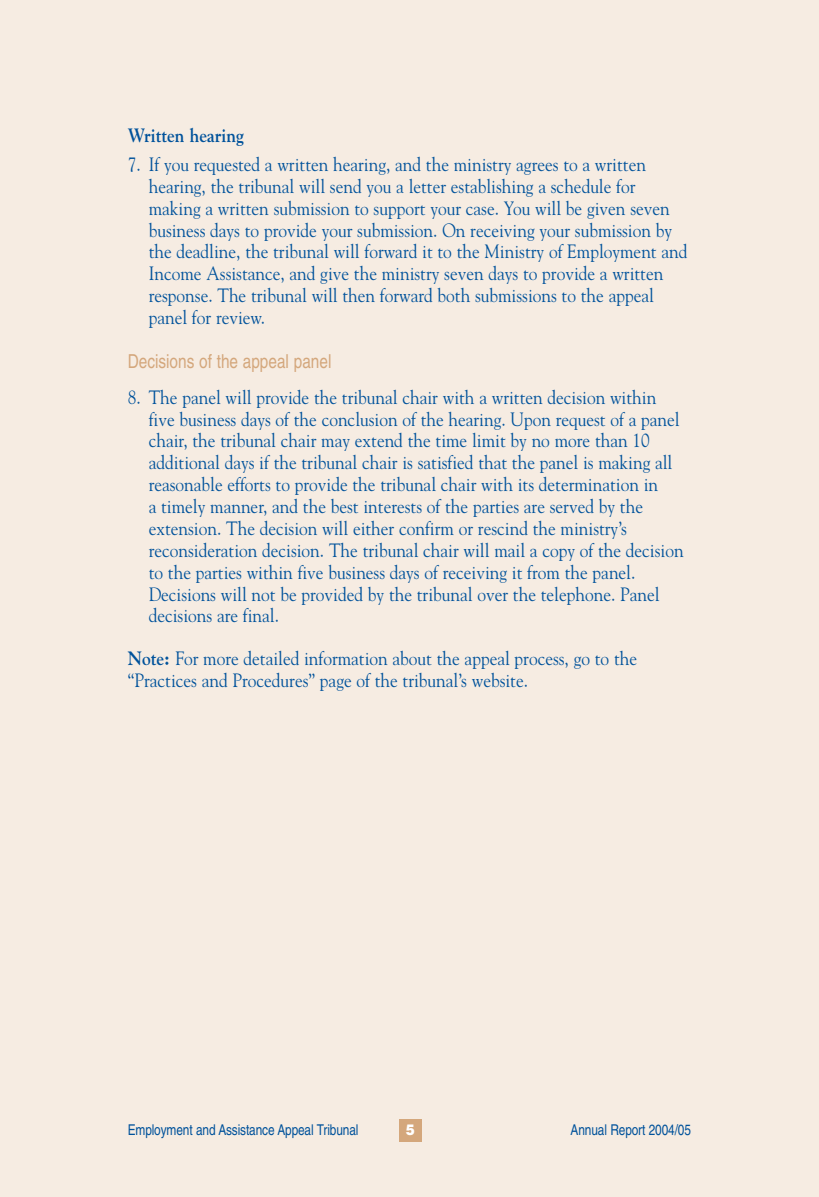
<style>
.page{position:relative;width:819px;height:1197px;background:#f6ece2}
.page>*{position:absolute;margin:0;border:0;box-sizing:border-box;transform-origin:0 0}
.t1{font:19.25px/21.9px "Goudy";color:#00529b;scale:.9 1}
.t2{font:19.25px "Helvetica";color:#d4a77c;scale:.8 1}
.t3{font:700 19.25px "Goudy";color:#00529b;scale:.9 1}
.t4{font:14.88px "Helvetica";letter-spacing:-.01em;color:#00529b;scale:.8 1}
.t5{font:900 14.88px "Helvetica";color:#fff;scale:.9 1}
.s1{font-weight:700}
</style>
<div class="page">
<div style="left:399px;top:1119px;width:23px;height:23px;background:#d4a77c"></div>
<p class="t3" style="left:128px;top:128px;width:130px">Written hearing</p>
<p class="t1" style="left:149px;top:155px;width:600px;text-indent:-21px">7. If you requested a written hearing, and the ministry agrees to a written hearing, the tribunal will send you a letter establishing a schedule for making a written submission to support your case. You will be given seven business days to provide your submission. On receiving your submission by the deadline, the tribunal will forward it to the Ministry of Employment and Income Assistance, and give the ministry seven days to provide a written response. The tribunal will then forward both submissions to the appeal panel for review.</p>
<p class="t2" style="left:128px;top:354px;width:256px">Decisions of the appeal panel</p>
<p class="t1" style="left:149px;top:388px;width:596px;text-indent:-21px">8. The panel will provide the tribunal chair with a written decision within five business days of the conclusion of the hearing. Upon request of a panel chair, the tribunal chair may extend the time limit by no more than 10 additional days if the tribunal chair is satisfied that the panel is making all reasonable efforts to provide the tribunal chair with its determination in<br>a timely manner, and the best interests of the parties are served by the extension. The decision will either confirm or rescind the ministry’s reconsideration decision. The tribunal chair will mail a copy of the decision to the parties within five business days of receiving it from the panel.<br>Decisions will not be provided by the tribunal over the telephone. Panel decisions are final.</p>
<p class="t1" style="left:128px;top:649px;width:567px"><span class="s1">Note:</span> For more detailed information about the appeal process, go to the “Practices and Procedures” page of the tribunal’s website.</p>
<p class="t4" style="left:128px;top:1124px;width:290px">Employment and Assistance Appeal Tribunal</p>
<p class="t4" style="left:571px;top:1124px;width:152px">Annual Report 2004/05</p>
<p class="t5" style="left:406px;top:1124px;width:11px">5</p>
</div>
